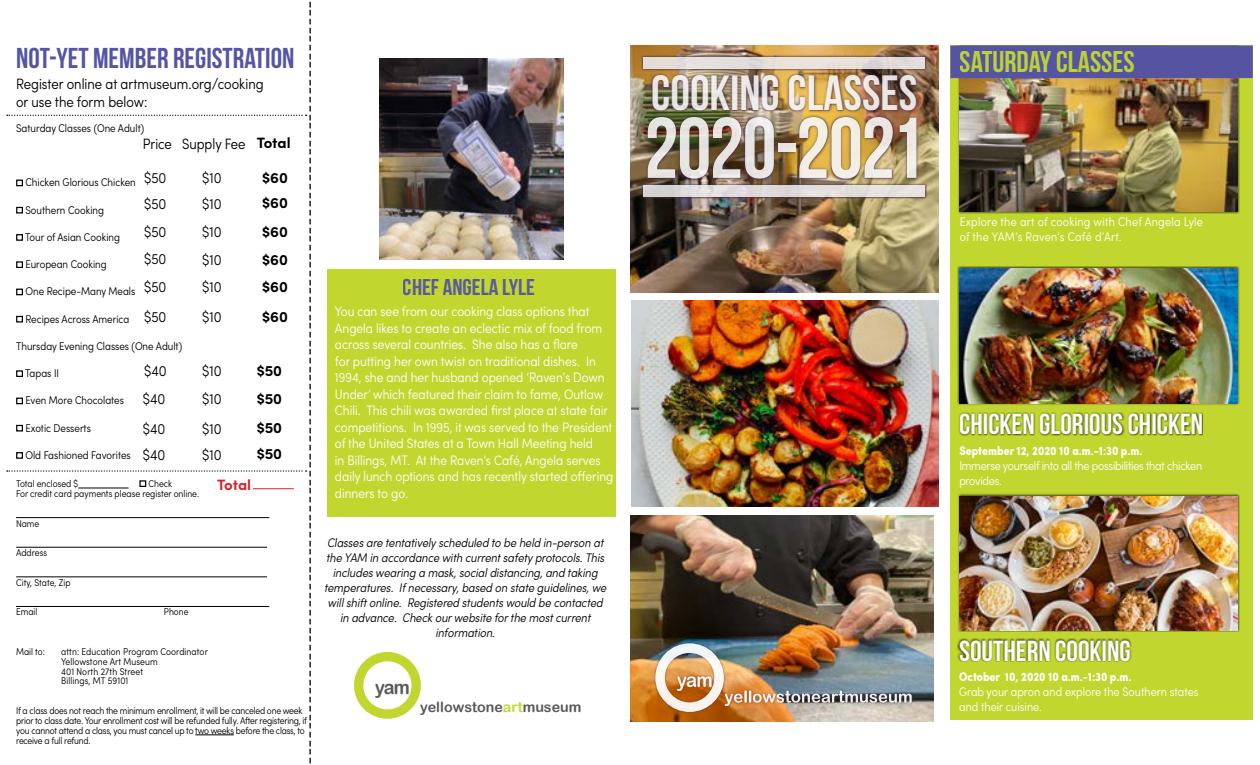
<style>
.page{position:relative;width:1260px;height:765px;background:#fff}
.page>*{position:absolute;margin:0;border:0;box-sizing:border-box;transform-origin:0 0}
.t1{font:700 85.88px "Bebas Neue";letter-spacing:-.015em;color:#fff}
.t2{font:700 49.5px "Bebas Neue";color:#fff}
.t3{font:700 30px "Bebas Neue";color:#c1d72f}
.t4{font:700 29.12px "Bebas Neue";color:#fff}
.t5{font:28.75px "Bebas Neue";color:#5654a4}
.t6{font:24.38px "Minion Pro";color:#000}
.t7{font:700 22.88px "Bebas Neue";color:#5654a4;scale:1.04 1}
.t8{font:19.25px "Arial Rounded MT Bold";color:#58595b;scale:.94 1}
.t9{font:300 condensed 15px/28.2px "Sofia Pro";color:#000;text-align:justify}
.t10{font:700 15px "Sofia Pro";color:#000}
.t11{font:700 15px "Sofia Pro";letter-spacing:-.01em;color:#d2232a}
.t12{font:14.25px "Arial Rounded MT Bold";color:#58595b}
.t13{font:300 condensed 13.75px/16.5px "Sofia Pro";color:#fff}
.t14{font:italic 300 condensed 12.5px/15px "Sofia Pro";color:#000;text-align:center}
.t15{font:300 condensed 12.5px/15px "Sofia Pro";letter-spacing:.02em;color:#fff}
.t16{font:700 condensed 12.5px "Sofia Pro";color:#fff}
.t17{font:300 condensed 12.5px/15px "Sofia Pro";letter-spacing:-.02em;color:#fff}
.t18{font:300 condensed 12.5px/15px "Sofia Pro";color:#fff}
.t19{font:300 condensed 11.25px "Sofia Pro";color:#000}
.t20{font:300 condensed 9.88px/9.9px "Sofia Pro";letter-spacing:-.02em;color:#000}
.t21{font:300 condensed 9.88px/9.9px "Sofia Pro";letter-spacing:.01em;color:#000}
.t22{font:300 condensed 9.88px/9.9px "Sofia Pro";color:#000}
.s1{font-weight:700;font-stretch:normal}
.s2{color:#c1d72f}
</style>
<div class="page">
<img style="left:630px;top:46px;width:309px;height:247px">
<img style="left:630px;top:516px;width:304px;height:205px">
<div style="left:950px;top:45px;width:303px;height:675px;background:#c1d72f"></div>
<div style="left:654px;top:642px;width:260px;height:72px;background:#4c3248;opacity:.65"></div>
<img style="left:655px;top:643px;width:257px;height:69px">
<div style="left:957px;top:494px;width:283px;height:138px;background:#000;opacity:.75"></div>
<img style="left:960px;top:496px;width:278px;height:134px">
<div style="left:957px;top:638px;width:175px;height:24px;background:#000;opacity:.75"></div>
<div style="left:957px;top:266px;width:282px;height:140px;background:#000;opacity:.75"></div>
<img style="left:959px;top:268px;width:279px;height:135px">
<div style="left:958px;top:412px;width:245px;height:24px;background:#000;opacity:.75"></div>
<div style="left:957px;top:45px;width:283px;height:169px;background:#000;opacity:.75"></div>
<img style="left:960px;top:78px;width:278px;height:134px">
<div style="left:950px;top:46px;width:303px;height:32px;background:#5653a3"></div>
<hr style="left:78px;top:488px;width:51px;height:1px;background:#000">
<hr style="left:16px;top:517px;width:253px;height:1px;background:#000">
<hr style="left:16px;top:547px;width:251px;height:1px;background:#000">
<hr style="left:16px;top:577px;width:251px;height:1px;background:#000">
<hr style="left:16px;top:606px;width:253px;height:1px;background:#000">
<hr style="left:195px;top:735px;width:39px;height:1px;background:#000">
<div style="left:139px;top:480px;width:7px;height:7px;border:1px solid #000"></div>
<svg style="left:7px;top:115px;width:300px;height:1px"></svg>
<svg style="left:7px;top:470px;width:300px;height:2px"></svg>
<div style="left:16px;top:180px;width:7px;height:6px;border:1px solid #000"></div>
<div style="left:16px;top:207px;width:7px;height:7px;border:1px solid #000"></div>
<div style="left:16px;top:234px;width:7px;height:7px;border:1px solid #000"></div>
<div style="left:16px;top:261px;width:7px;height:7px;border:1px solid #000"></div>
<div style="left:16px;top:289px;width:7px;height:6px;border:1px solid #000"></div>
<div style="left:16px;top:316px;width:7px;height:7px;border:1px solid #000"></div>
<div style="left:16px;top:370px;width:7px;height:7px;border:1px solid #000"></div>
<div style="left:16px;top:398px;width:7px;height:6px;border:1px solid #000"></div>
<div style="left:16px;top:425px;width:7px;height:7px;border:1px solid #000"></div>
<div style="left:16px;top:452px;width:7px;height:7px;border:1px solid #000"></div>
<div style="left:354px;top:652px;width:67px;height:67px;border:9px solid #c1d72f;border-radius:50%"></div>
<hr style="left:253px;top:489px;width:41px;height:1px;background:#d2232a">
<img style="left:379px;top:58px;width:184px;height:202px">
<div style="left:641px;top:54px;width:288px;height:145px;background:#4c3248;opacity:.65"></div>
<div style="left:642px;top:184px;width:285px;height:15px;background:#4c3248;opacity:.65"></div>
<svg style="left:644px;top:185px;width:281px;height:12px;background:#e0dcdb"></svg>
<div style="left:642px;top:56px;width:285px;height:15px;background:#4c3248;opacity:.65"></div>
<div style="left:644px;top:57px;width:281px;height:12px;background:#e5deda"></div>
<img style="left:631px;top:300px;width:308px;height:206px">
<div style="left:327px;top:269px;width:289px;height:248px;background:#c1d72f"></div>
<h3 class="t6" style="left:292px;top:765px;width:767px;rotate:-90deg">----------------------------------------------------------------------------------------</h3>
<h3 class="t5" style="left:16px;top:42px;width:280px">NOT-YET MEMBER REGISTRATION</h3>
<p class="t9" style="left:16px;top:74px;width:249px;line-height:18px">Register online at artmuseum.org/cooking or use the form below:</p>
<p class="t19" style="left:16px;top:121px;width:130px">Saturday Classes (One Adult)</p>
<p class="t9" style="left:143px;top:129px;width:149px">Price Supply Fee <span class="s1">Total</span></p>
<p class="t9" style="left:144px;top:164px;width:24px">$50</p>
<p class="t9" style="left:202px;top:164px;width:21px">$10</p>
<p class="t9" style="left:144px;top:189px;width:24px">$50</p>
<p class="t9" style="left:202px;top:189px;width:21px">$10</p>
<p class="t10" style="left:262px;top:191px;width:27px">$60</p>
<p class="t10" style="left:262px;top:166px;width:27px">$60</p>
<p class="t19" style="left:25px;top:175px;width:112px">Chicken Glorious Chicken</p>
<p class="t19" style="left:25px;top:202px;width:80px">Southern Cooking</p>
<p class="t19" style="left:25px;top:230px;width:96px">Tour of Asian Cooking</p>
<p class="t19" style="left:25px;top:257px;width:83px">European Cooking</p>
<p class="t19" style="left:25px;top:284px;width:111px">One Recipe-Many Meals</p>
<p class="t19" style="left:25px;top:311px;width:105px">Recipes Across America</p>
<p class="t19" style="left:16px;top:339px;width:168px">Thursday Evening Classes (One Adult)</p>
<p class="t19" style="left:25px;top:366px;width:35px">Tapas II</p>
<p class="t19" style="left:25px;top:393px;width:100px">Even More Chocolates</p>
<p class="t19" style="left:25px;top:420px;width:67px">Exotic Desserts</p>
<p class="t19" style="left:25px;top:448px;width:107px">Old Fashioned Favorites</p>
<p class="t9" style="left:144px;top:217px;width:24px">$50 $50 $50 $50</p>
<p class="t9" style="left:202px;top:218px;width:21px;line-height:27.8px">$10 $10 $10</p>
<p class="t10" style="left:262px;top:220px;width:27px">$60</p>
<p class="t10" style="left:262px;top:248px;width:27px">$60</p>
<p class="t10" style="left:262px;top:275px;width:27px">$60</p>
<p class="t9" style="left:202px;top:302px;width:21px">$10</p>
<p class="t10" style="left:262px;top:305px;width:27px">$60</p>
<p class="t9" style="left:144px;top:357px;width:24px">$40</p>
<p class="t9" style="left:202px;top:357px;width:21px">$10</p>
<p class="t10" style="left:257px;top:359px;width:27px">$50</p>
<p class="t9" style="left:143px;top:385px;width:24px">$40</p>
<p class="t9" style="left:202px;top:385px;width:21px">$10</p>
<p class="t10" style="left:257px;top:387px;width:27px">$50</p>
<p class="t9" style="left:143px;top:414px;width:24px">$40</p>
<p class="t9" style="left:202px;top:414px;width:21px">$10</p>
<p class="t10" style="left:257px;top:416px;width:27px">$50</p>
<p class="t9" style="left:143px;top:440px;width:24px">$40</p>
<p class="t9" style="left:202px;top:440px;width:21px">$10</p>
<p class="t10" style="left:257px;top:442px;width:27px">$50</p>
<p class="t22" style="left:16px;top:478px;width:64px">Total enclosed $</p>
<p class="t11" style="left:217px;top:474px;width:36px">Total</p>
<p class="t22" style="left:16px;top:478px;width:185px;text-indent:132px">Check<br>For credit card payments please register online.</p>
<p class="t20" style="left:16px;top:518px;width:25px">Name</p>
<p class="t22" style="left:16px;top:548px;width:32px">Address</p>
<p class="t22" style="left:16px;top:577px;width:56px">City, State, Zip</p>
<p class="t20" style="left:16px;top:607px;width:23px">Email</p>
<p class="t20" style="left:164px;top:607px;width:26px">Phone</p>
<p class="t20" style="left:16px;top:646px;width:30px">Mail to:</p>
<p class="t21" style="left:61px;top:646px;width:148px">attn: Education Program Coordinator<br>Yellowstone Art Museum<br>401 North 27th Street<br>Billings, MT 59101</p>
<p class="t20" style="left:16px;top:706px;width:293px">If a class does not reach the minimum enrollment, it will be canceled one week prior to class date. Your enrollment cost will be refunded fully. After registering, if you cannot attend a class, you must cancel up to two weeks before the class, to receive a full refund.</p>
<h3 class="t7" style="left:403px;top:274px;width:129px">CHEF ANGELA LYLE</h3>
<p class="t13" style="left:335px;top:303px;width:280px">You can see from our cooking class options that Angela likes to create an eclectic mix of food from across several countries. She also has a flare<br>for putting her own twist on traditional dishes. In 1994, she and her husband opened ‘Raven’s Down Under’ which featured their claim to fame, Outlaw Chili. This chili was awarded first place at state fair competitions. In 1995, it was served to the President of the United States at a Town Hall Meeting held<br>in Billings, MT. At the Raven’s Café, Angela serves daily lunch options and has recently started offering dinners to go.</p>
<p class="t14" style="left:324px;top:535px;width:284px">Classes are tentatively scheduled to be held in-person at the YAM in accordance with current safety protocols. This includes wearing a mask, social distancing, and taking temperatures. If necessary, based on state guidelines, we will shift online. Registered students would be contacted in advance. Check our website for the most current information.</p>
<h3 class="t8" style="left:375px;top:676px;width:39px">yam</h3>
<p class="t12" style="left:420px;top:698px;width:163px">yellowstone<span class="s2">art</span>museum</p>
<h2 class="t2" style="left:651px;top:66px;width:267px">COOKING CLASSES</h2>
<h1 class="t1" style="left:644px;top:101px;width:282px">2020-2021</h1>
<h3 class="t3" style="left:960px;top:45px;width:177px">SATURDAY CLASSES</h3>
<p class="t15" style="left:960px;top:214px;width:245px">Explore the art of cooking with Chef Angela Lyle of the YAM’s Raven’s Café d’Art.</p>
<h3 class="t4" style="left:959px;top:408px;width:246px">CHICKEN GLORIOUS CHICKEN</h3>
<p class="t16" style="left:959px;top:443px;width:185px">September 12, 2020 10 a.m.-1:30 p.m.</p>
<p class="t17" style="left:959px;top:458px;width:244px">Immerse yourself into all the possibilities that chicken provides.</p>
<h3 class="t4" style="left:959px;top:635px;width:173px">SOUTHERN COOKING</h3>
<p class="t16" style="left:959px;top:668px;width:174px">October 10, 2020 10 a.m.-1:30 p.m.</p>
<p class="t18" style="left:959px;top:684px;width:241px">Grab your apron and explore the Southern states and their cuisine.</p>
</div>
